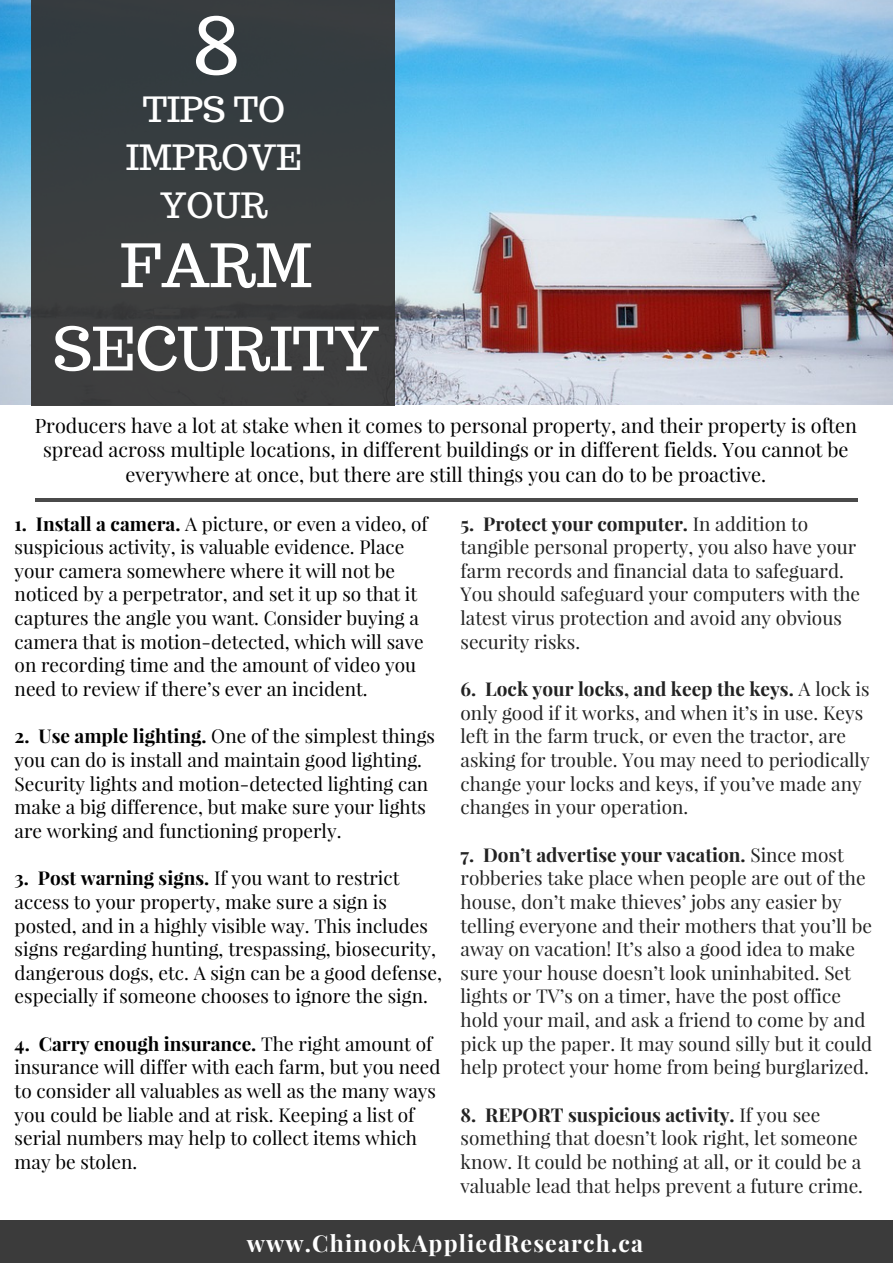
<style>
.page{position:relative;width:893px;height:1263px;background:#fff}
.page>*{position:absolute;margin:0;border:0;box-sizing:border-box;transform-origin:0 0}
.t1{font:79.5px "Trocchi";color:#fff}
.t2{font:59.55px/83.2px "Trocchi";color:#fff;text-align:center}
.t3{font:34.8px/48.4px "Trocchi";color:#fff;text-align:center}
.t4{font:700 23.25px "Playfair Display";letter-spacing:.05em;color:#fff}
.t5{font:19.8px/24.8px "Playfair Display";color:#000;text-align:center}
.t6{font:19.05px/23.7px "Playfair Display";color:#000}
.t7{font:19.05px/23.7px "Playfair Display";color:#222}
.s1{font-weight:700}
</style>
<div class="page">
<img style="left:0;top:0;width:893px;height:404px">
<div style="left:0;top:1221px;width:893px;height:42px;background:#3b3b3b"></div>
<div style="left:32px;top:0;width:363px;height:405px;background:#3a3e40"></div>
<hr style="left:36px;top:498px;width:17px;height:3px;background:#333">
<hr style="left:840px;top:498px;width:17px;height:3px;background:#333">
<hr style="left:52px;top:498px;width:120px;height:3px;background:#333">
<hr style="left:172px;top:498px;width:119px;height:3px;background:#333">
<hr style="left:291px;top:498px;width:119px;height:3px;background:#333">
<hr style="left:410px;top:498px;width:120px;height:3px;background:#333">
<hr style="left:529px;top:498px;width:120px;height:3px;background:#333">
<hr style="left:649px;top:498px;width:119px;height:3px;background:#333">
<hr style="left:768px;top:498px;width:72px;height:3px;background:#333">
<h1 class="t1" style="left:192px;top:-7px;width:49px">8</h1>
<h3 class="t3" style="left:126px;top:85px;width:177px">TIPS TO<br>IMPROVE<br>YOUR</h3>
<h2 class="t2" style="left:53px;top:224px;width:328px">FARM<br>SECURITY</h2>
<p class="t5" style="left:35px;top:412px;width:824px">Producers have a lot at stake when it comes to personal property, and their property is often spread across multiple locations, in different buildings or in different fields. You cannot be everywhere at once, but there are still things you can do to be proactive.</p>
<p class="t7" style="left:461px;top:511px;width:401px"><span class="s1">5. Protect your computer.</span> In addition to tangible personal property, you also have your farm records and financial data to safeguard.<br>You should safeguard your computers with the latest virus protection and avoid any obvious security risks.</p>
<p class="t7" style="left:461px;top:676px;width:411px"><span class="s1">6. Lock your locks, and keep the keys.</span> A lock is only good if it works, and when it’s in use. Keys left in the farm truck, or even the tractor, are asking for trouble. You may need to periodically change your locks and keys, if you’ve made any changes in your operation.</p>
<p class="t7" style="left:461px;top:842px;width:413px"><span class="s1">7. Don’t advertise your vacation.</span> Since most robberies take place when people are out of the house, don’t make thieves’ jobs any easier by telling everyone and their mothers that you’ll be away on vacation! It’s also a good idea to make sure your house doesn’t look uninhabited. Set lights or TV’s on a timer, have the post office hold your mail, and ask a friend to come by and pick up the paper. It may sound silly but it could help protect your home from being burglarized.</p>
<p class="t7" style="left:461px;top:1102px;width:404px"><span class="s1">8. REPORT suspicious activity.</span> If you see something that doesn’t look right, let someone know. It could be nothing at all, or it could be a valuable lead that helps prevent a future crime.</p>
<p class="t6" style="left:15px;top:511px;width:415px"><span class="s1">1. Install a camera.</span> A picture, or even a video, of suspicious activity, is valuable evidence. Place your camera somewhere where it will not be noticed by a perpetrator, and set it up so that it captures the angle you want. Consider buying a camera that is motion-detected, which will save on recording time and the amount of video you need to review if there’s ever an incident.</p>
<p class="t6" style="left:15px;top:723px;width:422px"><span class="s1">2. Use ample lighting.</span> One of the simplest things you can do is install and maintain good lighting.<br>Security lights and motion-detected lighting can make a big difference, but make sure your lights are working and functioning properly.</p>
<p class="t6" style="left:15px;top:865px;width:429px"><span class="s1">3. Post warning signs.</span> If you want to restrict access to your property, make sure a sign is posted, and in a highly visible way. This includes signs regarding hunting, trespassing, biosecurity, dangerous dogs, etc. A sign can be a good defense, especially if someone chooses to ignore the sign.</p>
<p class="t6" style="left:15px;top:1031px;width:427px"><span class="s1">4. Carry enough insurance.</span> The right amount of insurance will differ with each farm, but you need to consider all valuables as well as the many ways you could be liable and at risk. Keeping a list of serial numbers may help to collect items which may be stolen.</p>
<p class="t4" style="left:247px;top:1227px;width:398px">www.ChinookAppliedResearch.ca</p>
</div>
